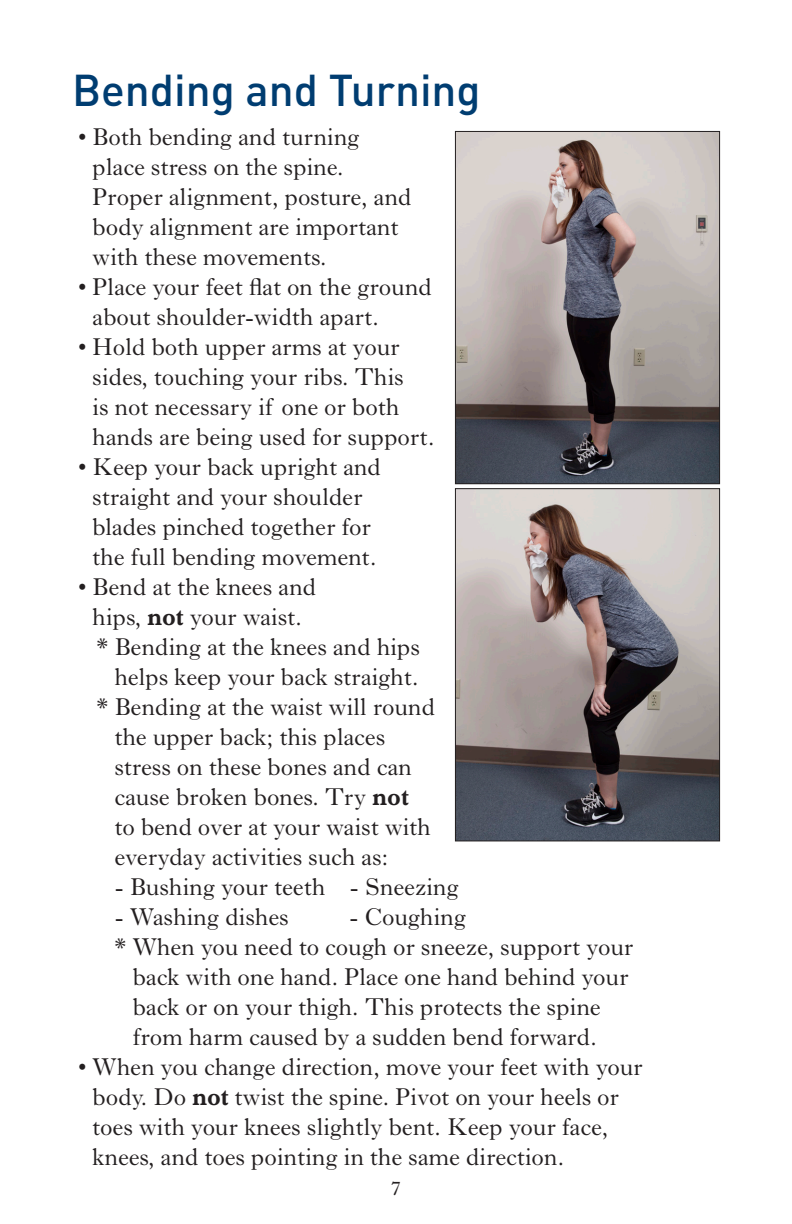
<style>
.page{position:relative;width:792px;height:1224px;background:#fff}
.page>*{position:absolute;margin:0;border:0;box-sizing:border-box;transform-origin:0 0}
.t1{font:500 44px "DINOT";color:#003d71}
.t2{font:25px/30px "Imprint MT Pro";letter-spacing:-.01em;color:#231f20;scale:.96 1}
.t3{font:20px "Imprint MT Pro";color:#231f20}
.s1{font-weight:700}
</style>
<div class="page">
<img style="left:457px;top:133px;width:261px;height:349px">
<div style="left:455px;top:131px;width:265px;height:353px;border:1px solid #231f20"></div>
<img style="left:457px;top:490px;width:261px;height:349px">
<div style="left:455px;top:488px;width:265px;height:353px;border:1px solid #231f20"></div>
<p class="t1" style="left:72px;top:62px;width:410px">Bending and Turning</p>
<p class="t2" style="left:92px;top:121px;width:334px;text-indent:-14px">• Both bending and turning place stress on the spine.<br>Proper alignment, posture, and body alignment are important with these movements.</p>
<p class="t2" style="left:92px;top:271px;width:355px;text-indent:-14px">• Place your feet flat on the ground about shoulder-width apart.</p>
<p class="t2" style="left:92px;top:331px;width:358px;text-indent:-14px">• Hold both upper arms at your sides, touching your ribs. This<br>is not necessary if one or both hands are being used for support.</p>
<p class="t2" style="left:78px;top:451px;width:317px;text-align:center">• Keep your back upright and straight and your shoulder blades pinched together for the full bending movement.</p>
<p class="t2" style="left:78px;top:571px;width:250px;text-align:center">• Bend at the knees and hips, <span class="s1">not</span> your waist.</p>
<p class="t2" style="left:96px;top:631px;width:339px;text-align:right">* Bending at the knees and hips helps keep your back straight.</p>
<p class="t2" style="left:114px;top:691px;width:336px;text-indent:-18px">* Bending at the waist will round the upper back; this places stress on these bones and can cause broken bones. Try <span class="s1">not </span>to bend over at your waist with everyday activities such as:</p>
<p class="t2" style="left:114px;top:871px;width:361px">- Bushing your teeth - Sneezing</p>
<p class="t2" style="left:114px;top:901px;width:183px">- Washing dishes</p>
<p class="t2" style="left:349px;top:901px;width:124px">- Coughing</p>
<p class="t2" style="left:132px;top:931px;width:524px;text-indent:-18px">* When you need to cough or sneeze, support your back with one hand. Place one hand behind your back or on your thigh. This protects the spine from harm caused by a sudden bend forward.</p>
<p class="t2" style="left:92px;top:1051px;width:575px;text-indent:-14px">• When you change direction, move your feet with your body. Do <span class="s1">not</span> twist the spine. Pivot on your heels or toes with your knees slightly bent. Keep your face, knees, and toes pointing in the same direction.</p>
<p class="t3" style="left:391px;top:1177px;width:12px">7</p>
</div>
